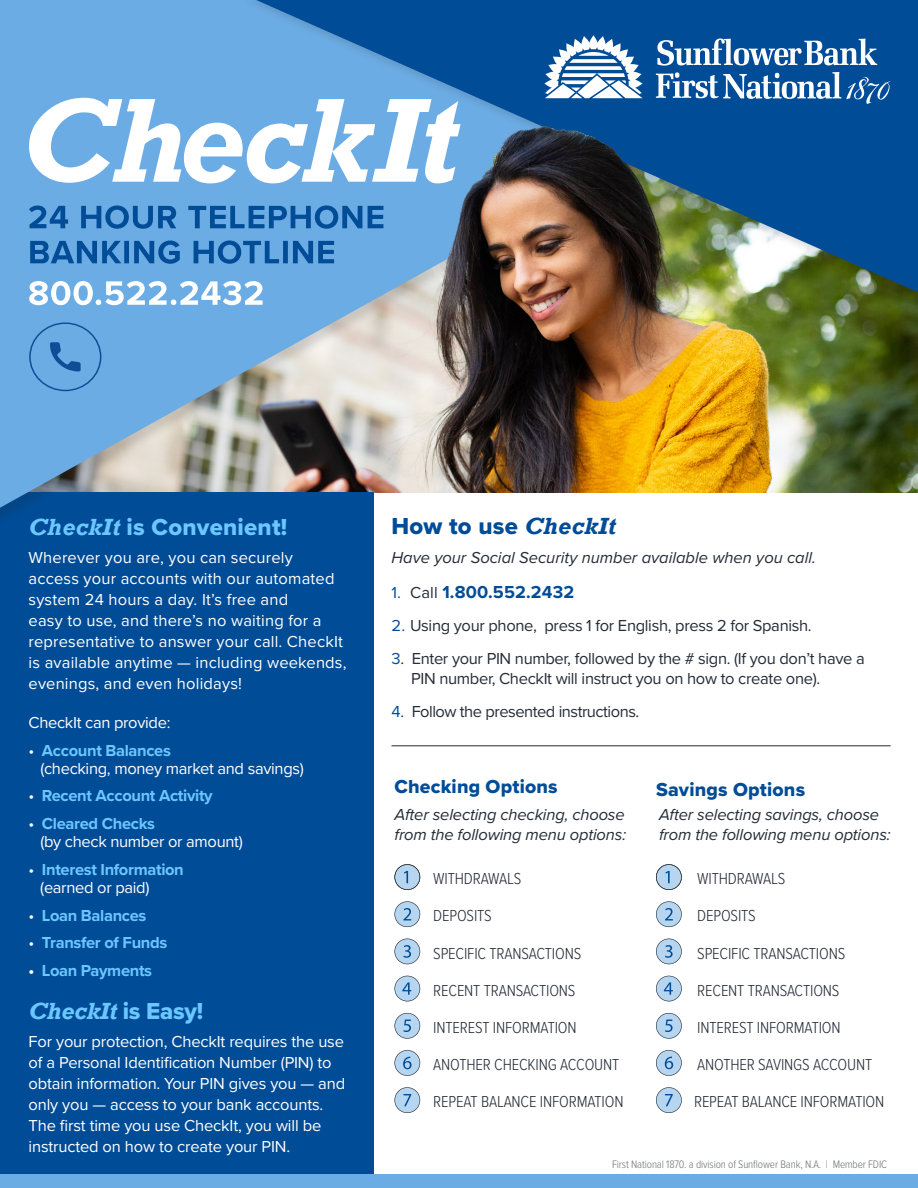
<style>
.page{position:relative;width:918px;height:1188px;background:#fff}
.page>*{position:absolute;margin:0;border:0;box-sizing:border-box;transform-origin:0 0}
.t1{font:24px "Proxima Nova Extrabld";letter-spacing:.01em;color:#6cc6ff}
.t2{font:24px "Proxima Nova Extrabld";letter-spacing:.01em;color:#004c97}
.t3{font:italic 700 24px "Rockwell";letter-spacing:-.01em;color:#6cc6ff}
.t4{font:19.5px "Proxima Nova Extrabld";letter-spacing:.01em;color:#004c97}
.t5{font:700 18px "Proxima Nova";letter-spacing:.01em;color:#004c97}
.t6{font:16.5px/21px "Proxima Nova";letter-spacing:-.01em;color:#fff}
.t7{font:300 16.5px "Proxima Nova Cond";letter-spacing:-.01em;color:#242c37}
.t8{font:16.5px/21px "Proxima Nova";letter-spacing:.01em;color:#fff}
.t9{font:16.5px "Proxima Nova";letter-spacing:-.02em;color:#242c37}
.t10{font:italic 16.5px/19.8px "Proxima Nova";letter-spacing:-.01em;color:#242c37}
.t11{font:700 16.5px "Proxima Nova";letter-spacing:-.02em;color:#6cc6ff}
.t12{font:300 11.25px "Proxima Nova Cond";letter-spacing:-.01em;color:#6d6f72}
.s1{font-family:"Rockwell";font-weight:700;font-style:italic}
.s2{font-weight:400;color:#fff}
.s3{color:#fff}
.s4{font-family:"Proxima Nova Extrabld";font-weight:400;font-style:normal}
.s5{font-weight:400;font-size:16.5px}
.s6{font-weight:400;font-size:16.5px;color:#242c37}
.s7{color:#004c97}
</style>
<div class="page">
<div style="left:0;top:492px;width:374px;height:696px;background:#004c97"></div>
<div style="left:0;top:0;width:918px;height:529px;background:#231f20;opacity:.15"></div>
<img style="left:0;top:70px;width:913px;height:438px">
<div style="left:0;top:0;width:918px;height:70px;background:#6cace4"></div>
<div style="left:240px;top:0;width:678px;height:312px;background:#231f20;opacity:.15"></div>
<svg style="left:256px;top:0;width:662px;height:292px;background:#2b72b5"></svg>
<svg style="left:657px;top:39px;width:220px;height:27px;background:#5d8dbc"></svg>
<svg style="left:544px;top:35px;width:99px;height:32px;background:#6291bf"></svg>
<svg style="left:30px;top:241px;width:304px;height:23px;background:#397fc0"></svg>
<svg style="left:29px;top:205px;width:354px;height:24px;background:#3e83c3"></svg>
<svg style="left:29px;top:281px;width:234px;height:24px"></svg>
<div style="left:0;top:1174px;width:918px;height:14px;background:#6cace4"></div>
<svg style="left:29px;top:322px;width:72px;height:69px;background:#60a0da"></svg>
<hr style="left:392px;top:746px;width:499px;height:1px;background:#242c37">
<svg style="left:395px;top:864px;width:25px;height:26px"></svg>
<svg style="left:656px;top:864px;width:26px;height:26px"></svg>
<svg style="left:395px;top:901px;width:25px;height:26px"></svg>
<svg style="left:656px;top:901px;width:26px;height:26px"></svg>
<svg style="left:395px;top:939px;width:25px;height:25px"></svg>
<svg style="left:656px;top:939px;width:26px;height:25px"></svg>
<svg style="left:395px;top:976px;width:25px;height:25px"></svg>
<svg style="left:656px;top:976px;width:26px;height:25px"></svg>
<svg style="left:395px;top:1013px;width:25px;height:26px"></svg>
<svg style="left:656px;top:1013px;width:26px;height:26px"></svg>
<svg style="left:656px;top:1050px;width:26px;height:26px"></svg>
<svg style="left:395px;top:1087px;width:25px;height:26px"></svg>
<svg style="left:29px;top:98px;width:379px;height:85px"></svg>
<svg style="left:656px;top:1087px;width:26px;height:26px"></svg>
<img style="left:408px;top:67px;width:501px;height:399px">
<svg style="left:395px;top:1050px;width:25px;height:26px"></svg>
<p class="t1" style="left:29px;top:509px;width:260px"><span class="s1">CheckIt</span> is Convenient!</p>
<p class="t8" style="left:29px;top:546px;width:319px">Wherever you are, you can securely access your accounts with our automated system 24 hours a day. It’s free and<br>easy to use, and there’s no waiting for a representative to answer your call. CheckIt is available anytime — including weekends, evenings, and even holidays!</p>
<p class="t6" style="left:29px;top:711px;width:143px">CheckIt can provide:</p>
<p class="t11" style="left:29px;top:738px;width:144px"><span class="s2">•</span> Account Balances</p>
<p class="t6" style="left:40px;top:757px;width:265px">(checking, money market and savings)</p>
<p class="t11" style="left:29px;top:784px;width:186px"><span class="s2">•</span> Recent Account Activity</p>
<p class="t11" style="left:29px;top:811px;width:128px"><span class="s2">•</span> Cleared Checks</p>
<p class="t6" style="left:40px;top:830px;width:204px">(by check number or amount)</p>
<p class="t11" style="left:29px;top:857px;width:157px"><span class="s2">•</span> Interest Information</p>
<p class="t6" style="left:40px;top:876px;width:111px">(earned or paid)</p>
<p class="t11" style="left:29px;top:903px;width:119px"><span class="s2">•</span> Loan Balances</p>
<p class="t11" style="left:29px;top:931px;width:140px"><span class="s2">•</span> Transfer of Funds</p>
<p class="t11" style="left:29px;top:958px;width:125px"><span class="s3">•</span> Loan Payments</p>
<p class="t3" style="left:29px;top:997px;width:176px">CheckIt <span class="s4">is Easy!</span></p>
<p class="t6" style="left:29px;top:1030px;width:318px">For your protection, CheckIt requires the use of a Personal Identification Number (PIN) to obtain information. Your PIN gives you — and only you — access to your bank accounts.<br>The first time you use CheckIt, you will be instructed on how to create your PIN.</p>
<p class="t2" style="left:392px;top:508px;width:226px">How to use <span class="s1">CheckIt</span></p>
<p class="t10" style="left:392px;top:547px;width:426px">Have your Social Security number available when you call.</p>
<p class="t5" style="left:392px;top:578px;width:184px"><span class="s5">1.</span> <span class="s6">Call</span> 1.800.552.2432</p>
<p class="t9" style="left:392px;top:613px;width:422px"><span class="s7">2.</span> Using your phone, press 1 for English, press 2 for Spanish.</p>
<p class="t9" style="left:392px;top:647px;width:475px"><span class="s7">3</span>. Enter your PIN number, followed by the # sign. (If you don’t have a</p>
<p class="t9" style="left:411px;top:666px;width:411px">PIN number, CheckIt will instruct you on how to create one).</p>
<p class="t9" style="left:392px;top:700px;width:249px"><span class="s7">4.</span> Follow the presented instructions.</p>
<p class="t4" style="left:394px;top:772px;width:165px">Checking Options</p>
<p class="t4" style="left:656px;top:775px;width:151px">Savings Options</p>
<p class="t10" style="left:394px;top:804px;width:233px">After selecting checking, choose from the following menu options:</p>
<p class="t7" style="left:433px;top:867px;width:89px">WITHDRAWALS</p>
<p class="t7" style="left:697px;top:867px;width:89px">WITHDRAWALS</p>
<p class="t7" style="left:433px;top:904px;width:60px">DEPOSITS</p>
<p class="t7" style="left:697px;top:904px;width:60px">DEPOSITS</p>
<p class="t7" style="left:433px;top:941px;width:149px">SPECIFIC TRANSACTIONS</p>
<p class="t7" style="left:697px;top:941px;width:149px">SPECIFIC TRANSACTIONS</p>
<p class="t7" style="left:433px;top:978px;width:144px">RECENT TRANSACTIONS</p>
<p class="t7" style="left:697px;top:978px;width:144px">RECENT TRANSACTIONS</p>
<p class="t7" style="left:433px;top:1015px;width:145px">INTEREST INFORMATION</p>
<p class="t7" style="left:697px;top:1015px;width:145px">INTEREST INFORMATION</p>
<p class="t7" style="left:697px;top:1052px;width:176px">ANOTHER SAVINGS ACCOUNT</p>
<p class="t7" style="left:433px;top:1090px;width:192px">REPEAT BALANCE INFORMATION</p>
<p class="t10" style="left:659px;top:804px;width:233px">After selecting savings, choose from the following menu options:</p>
<p class="t7" style="left:433px;top:1052px;width:188px">ANOTHER CHECKING ACCOUNT</p>
<p class="t7" style="left:694px;top:1090px;width:192px">REPEAT BALANCE INFORMATION</p>
<p class="t12" style="left:612px;top:1156px;width:277px">First National 1870. a division of Sunflower Bank, N.A. | Member FDIC</p>
</div>
